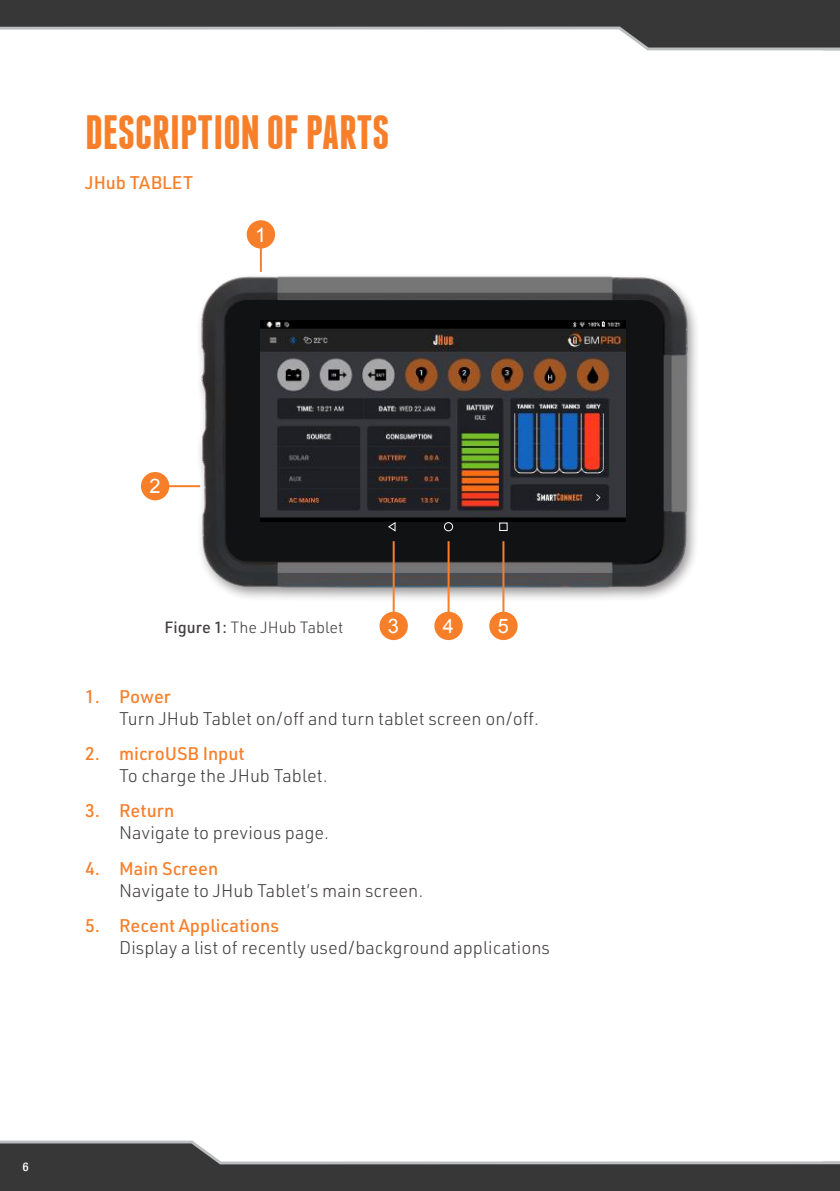
<style>
.page{position:relative;width:840px;height:1191px;background:#fff}
.page>*{position:absolute;margin:0;border:0;box-sizing:border-box;transform-origin:0 0}
.t1{font:700 48px "Franchise";color:#f87f2a}
.t2{font:20px "Arial";color:#fff}
.t3{font:300 18px "URWDIN";color:#444041}
.t4{font:500 18px "URWDIN";color:#f87f2a}
.t5{font:300 16px "URWDIN";color:#444041}
.t6{font:500 condensed 12px "Helvetica Neue LT";color:#fff}
.s1{font-weight:500}
</style>
<div class="page">
<img style="left:191px;top:268px;width:506px;height:332px">
<div style="left:225px;top:300px;width:438px;height:261px;background:#111213;border-radius:23px"></div>
<img style="left:261px;top:320px;width:364px;height:201px">
<div style="left:379px;top:612px;width:28px;height:28px;background:#f87f2a;border-radius:50%"></div>
<hr style="left:392px;top:541px;width:2px;height:74px;background:#f87f2a">
<div style="left:434px;top:612px;width:28px;height:28px;background:#f87f2a;border-radius:50%"></div>
<hr style="left:447px;top:541px;width:2px;height:74px;background:#f87f2a">
<div style="left:489px;top:612px;width:28px;height:28px;background:#f87f2a;border-radius:50%"></div>
<hr style="left:502px;top:541px;width:2px;height:74px;background:#f87f2a">
<div style="left:246px;top:220px;width:29px;height:28px;background:#f87f2a;border-radius:50%"></div>
<hr style="left:260px;top:247px;width:2px;height:25px;background:#f87f2a">
<div style="left:141px;top:472px;width:28px;height:28px;background:#f87f2a;border-radius:50%"></div>
<hr style="left:167px;top:485px;width:33px;height:2px;background:#f87f2a">
<div style="left:499px;top:522px;width:8px;height:9px;border:1px solid #fff"></div>
<svg style="left:387px;top:521px;width:9px;height:11px"></svg>
<div style="left:443px;top:522px;width:10px;height:9px;border:1px solid #fff;border-radius:50%"></div>
<svg style="left:0;top:1140px;width:839px;height:51px"></svg>
<svg style="left:0;top:0;width:839px;height:51px"></svg>
<h1 class="t1" style="left:85px;top:110px;width:305px">DESCRIPTION OF PARTS</h1>
<p class="t4" style="left:85px;top:170px;width:109px">JHub TABLET</p>
<p class="t2" style="left:255px;top:221px;width:13px">1</p>
<p class="t2" style="left:149px;top:473px;width:13px">2</p>
<p class="t5" style="left:164px;top:616px;width:180px"><span class="s1">Figure 1:</span> The JHub Tablet</p>
<p class="t2" style="left:388px;top:613px;width:13px">3</p>
<p class="t2" style="left:442px;top:613px;width:13px">4</p>
<p class="t2" style="left:497px;top:613px;width:13px">5</p>
<p class="t4" style="left:85px;top:684px;width:87px">1. Power</p>
<p class="t3" style="left:119px;top:706px;width:421px">Turn JHub Tablet on/off and turn tablet screen on/off.</p>
<p class="t4" style="left:85px;top:741px;width:161px">2. microUSB Input</p>
<p class="t3" style="left:119px;top:764px;width:210px">To charge the JHub Tablet.</p>
<p class="t4" style="left:85px;top:799px;width:91px">3. Return</p>
<p class="t3" style="left:119px;top:821px;width:211px">Navigate to previous page.</p>
<p class="t4" style="left:85px;top:856px;width:134px">4. Main Screen</p>
<p class="t3" style="left:119px;top:878px;width:305px">Navigate to JHub Tablet’s main screen.</p>
<p class="t4" style="left:85px;top:913px;width:195px">5. Recent Applications</p>
<p class="t3" style="left:119px;top:936px;width:432px">Display a list of recently used/background applications</p>
<p class="t6" style="left:23px;top:1159px;width:7px">6</p>
</div>
